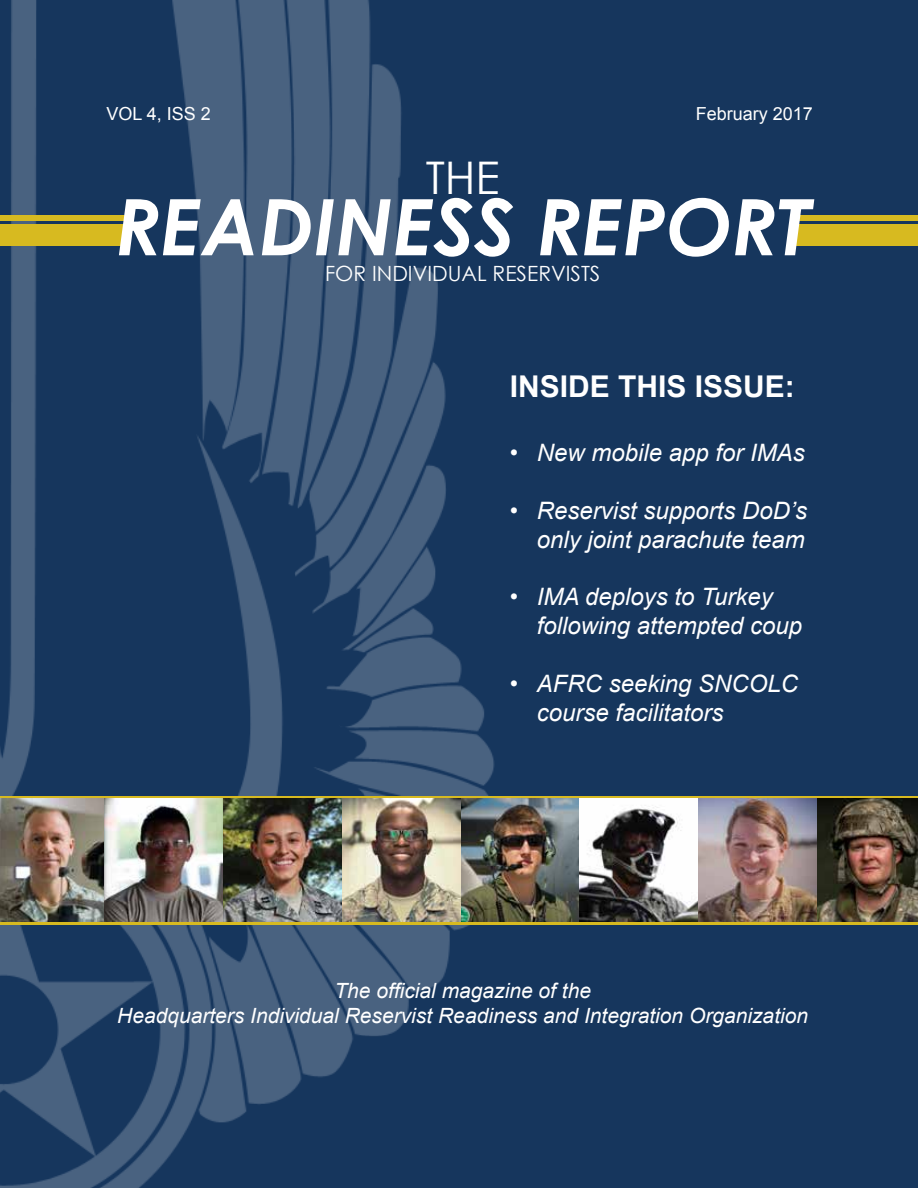
<style>
.page{position:relative;width:918px;height:1188px;background:#16365d}
.page>*{position:absolute;margin:0;border:0;box-sizing:border-box;transform-origin:0 0}
.t1{font:italic 700 78px "Century Gothic";color:#fff}
.t2{font:45px "Century Gothic";color:#fff}
.t3{font:700 30px "Arial";color:#fff}
.t4{font:italic 24px/28.8px "Arial";color:#fff}
.t5{font:italic 21px/25.2px "Arial";color:#fff;text-align:center}
.t6{font:21px "Century Gothic";color:#fff}
.t7{font:18px "Arial";color:#fff}
</style>
<div class="page">
<img style="left:0;top:0;width:495px;height:1188px">
<div style="left:0;top:796px;width:918px;height:128px;background:#d7ba20"></div>
<img style="left:0;top:798px;width:918px;height:124px">
<div style="left:0;top:224px;width:127px;height:21px;background:#d7ba20"></div>
<div style="left:792px;top:224px;width:126px;height:21px;background:#d7ba20"></div>
<div style="left:0;top:215px;width:131px;height:6px;background:#d7ba20"></div>
<div style="left:793px;top:215px;width:125px;height:6px;background:#d7ba20"></div>
<p class="t7" style="left:107px;top:102px;width:106px">VOL 4, ISS 2</p>
<p class="t7" style="left:696px;top:101px;width:119px">February 2017</p>
<h2 class="t2" style="left:426px;top:146px;width:76px">THE</h2>
<h1 class="t1" style="left:116px;top:168px;width:696px">READINESS REPORT</h1>
<p class="t6" style="left:325px;top:259px;width:277px">FOR INDIVIDUAL RESERVISTS</p>
<p class="t3" style="left:510px;top:366px;width:287px">INSIDE THIS ISSUE:</p>
<p class="t4" style="left:510px;top:439px;width:297px">• New mobile app for IMAs</p>
<p class="t4" style="left:510px;top:496px;width:299px;text-align:right">• Reservist supports DoD’s only joint parachute team</p>
<p class="t4" style="left:537px;top:583px;width:267px;text-indent:-27px">• IMA deploys to Turkey following attempted coup</p>
<p class="t4" style="left:537px;top:669px;width:263px;text-indent:-27px">• AFRC seeking SNCOLC course facilitators</p>
<p class="t5" style="left:117px;top:978px;width:692px">The official magazine of the<br>Headquarters Individual Reservist Readiness and Integration Organization</p>
</div>
